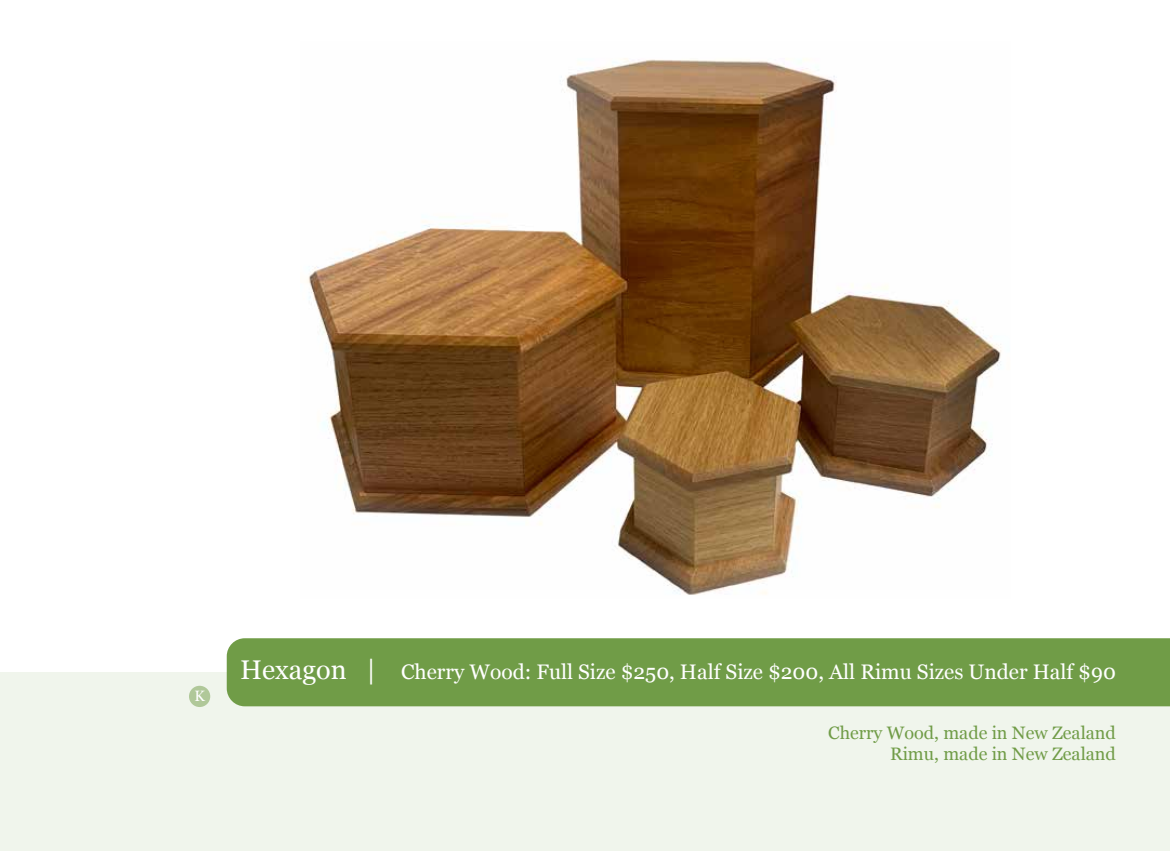
<style>
.page{position:relative;width:1170px;height:851px;background:#fff}
.page>*{position:absolute;margin:0;border:0;box-sizing:border-box;transform-origin:0 0}
.t1{font:21px "Georgia";color:#fff}
.t2{font:18px/21.6px "Georgia";color:#709c47;text-align:right}
.t3{font:15px "Georgia";color:#fff}
.s1{font-size:27px}
</style>
<div class="page">
<div style="left:0;top:672px;width:1169px;height:178px;background:#f0f5ec"></div>
<div style="left:227px;top:638px;width:942px;height:68px;background:#709c47"></div>
<img style="left:307px;top:58px;width:694px;height:537px">
<div style="left:189px;top:685px;width:21px;height:22px;background:#b0c899;border-radius:50%"></div>
<p class="t3" style="left:194px;top:685px;width:12px">K</p>
<p class="t1" style="left:240px;top:656px;width:877px"><span class="s1">Hexagon |</span> Cherry Wood: Full Size $250, Half Size $200, All Rimu Sizes Under Half $90</p>
<p class="t2" style="left:828px;top:720px;width:289px">Cherry Wood, made in New Zealand<br>Rimu, made in New Zealand</p>
</div>
